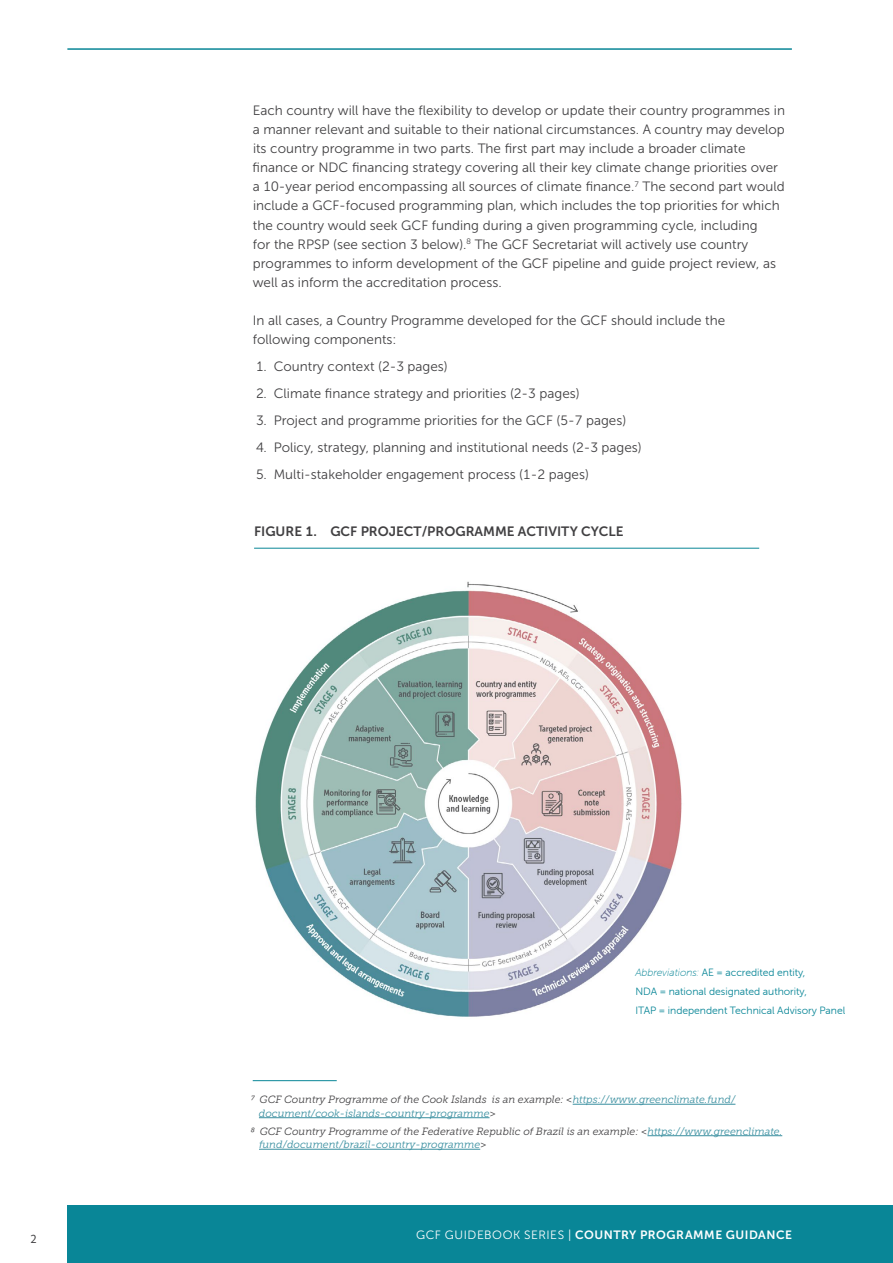
<style>
.page{position:relative;width:893px;height:1263px;background:#fff}
.page>*{position:absolute;margin:0;border:0;box-sizing:border-box;transform-origin:0 0}
.t1{font:15px "Museo Sans Cond 300";color:#414042}
.t2{font:13.5px/19.2px "Museo Sans 300";color:#414042}
.t3{font:13.5px "Museo Sans 700";color:#414042}
.t4{font:12px "Museo Sans 700";letter-spacing:.04em;color:#fff}
.t5{font:italic 10.5px/13.5px "Museo Slab 300";color:#414042}
.t6{font:italic 10.5px/13.5px "Museo Slab 300";color:#388e9f}
.t7{font:10.5px/19.2px "Museo Sans Rounded 300";color:#098697}
.s1{font-family:"Museo Sans Rounded 100";font-style:italic}
.s2{color:#414042}
.s3{color:#388e9f}
.s4{font-family:"Museo Sans 300"}
</style>
<div class="page">
<div style="left:67px;top:1205px;width:826px;height:58px;background:#098697"></div>
<hr style="left:67px;top:48px;width:725px;height:2px;background:#098697">
<hr style="left:253px;top:1080px;width:84px;height:1px;background:#098697">
<hr style="left:573px;top:1104px;width:162px;height:1px;background:#388e9f">
<hr style="left:259px;top:1117px;width:230px;height:1px;background:#388e9f">
<hr style="left:647px;top:1135px;width:135px;height:1px;background:#388e9f">
<hr style="left:259px;top:1149px;width:221px;height:1px;background:#388e9f">
<hr style="left:254px;top:548px;width:505px;height:1px;background:#098697">
<img style="left:255px;top:581px;width:427px;height:436px">
<div style="left:649px;top:974px;width:62px;height:64px;background:#fff"></div>
<p class="t2" style="left:253px;top:101px;width:534px">Each country will have the flexibility to develop or update their country programmes in a manner relevant and suitable to their national circumstances. A country may develop its country programme in two parts. The first part may include a broader climate finance or NDC financing strategy covering all their key climate change priorities over a 10-year period encompassing all sources of climate finance.<sup>7</sup> The second part would include a GCF-focused programming plan, which includes the top priorities for which the country would seek GCF funding during a given programming cycle, including<br>for the RPSP (see section 3 below).<sup>8</sup> The GCF Secretariat will actively use country programmes to inform development of the GCF pipeline and guide project review, as well as inform the accreditation process.</p>
<p class="t2" style="left:253px;top:311px;width:474px">In all cases, a Country Programme developed for the GCF should include the following components:</p>
<p class="t2" style="left:256px;top:357px;width:193px">1. Country context (2-3 pages)</p>
<p class="t2" style="left:256px;top:384px;width:325px">2. Climate finance strategy and priorities (2-3 pages)</p>
<p class="t2" style="left:256px;top:411px;width:372px">3. Project and programme priorities for the GCF (5-7 pages)</p>
<p class="t2" style="left:256px;top:438px;width:387px">4. Policy, strategy, planning and institutional needs (2-3 pages)</p>
<p class="t2" style="left:256px;top:465px;width:334px">5. Multi-stakeholder engagement process (1-2 pages)</p>
<p class="t3" style="left:254px;top:524px;width:369px">FIG URE 1. GCF PROJECT/PROGRAMME ACTIVITY CYCLE</p>
<p class="t7" style="left:635px;top:963px;width:211px"><span class="s1">Abbreviations:</span> AE = accredited entity,<br>NDA = national designated authority,<br>ITAP = independent Technical Advisory Panel</p>
<p class="t6" style="left:259px;top:1093px;width:478px;text-indent:-8px"><span class="s2">7 GCF Country Programme of the Cook Islands is an example: &lt;</span>https://www.greenclimate.fund/ document/cook-islands-country-programme<span class="s2">&gt;</span></p>
<p class="t5" style="left:259px;top:1124px;width:525px;text-indent:-9px">8 GCF Country Programme of the Federative Republic of Brazil is an example: &lt;<span class="s3">https://www.greenclimate. fund/document/brazil-country-programme</span>&gt;</p>
<p class="t1" style="left:31px;top:1230px;width:8px">2</p>
<p class="t4" style="left:416px;top:1228px;width:377px"><span class="s4">GCF GUIDEBOOK SERIES |</span> COUNTRY PROGRAMME GUIDANCE</p>
</div>
